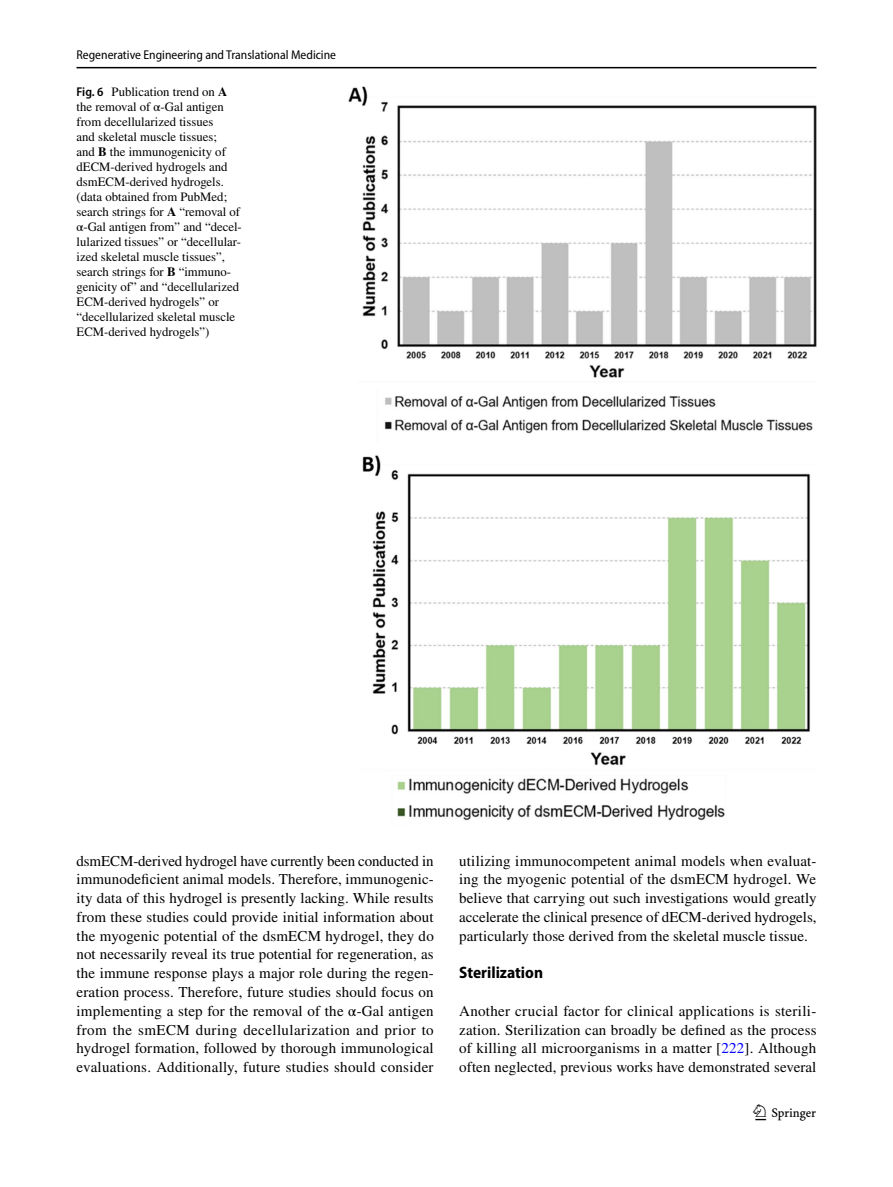
<style>
.page{position:relative;width:893px;height:1187px;background:#fff}
.page>*{position:absolute;margin:0;border:0;box-sizing:border-box;transform-origin:0 0}
.t1{font:22.5px "Springnew Regular 3";color:#000}
.t2{font:700 semi-condensed 16.5px "Myriad Pro";color:#000}
.t3{font:15px/18.8px "STIX";letter-spacing:.005em;color:#000;text-align:justify}
.t4{font:12.75px/15px "STIX";color:#000}
.t5{font:semi-condensed 12.75px "Myriad Pro";color:#000}
.s1{font-family:"Myriad Pro";font-weight:600;font-stretch:semi-condensed}
.s2{font-weight:700}
.s3{color:#00f}
</style>
<div class="page">
<hr style="left:77px;top:67px;width:739px;height:1px;background:#000">
<img style="left:349px;top:87px;width:467px;height:734px">
<p class="t5" style="left:77px;top:48px;width:261px">Regenerative Engineering and Translational Medicine</p>
<p class="t4" style="left:77px;top:85px;width:167px"><span class="s1">Fig. 6</span> Publication trend on <span class="s2">A </span>the removal of α-Gal antigen from decellularized tissues<br>and skeletal muscle tissues;<br>and <span class="s2">B</span> the immunogenicity of dECM-derived hydrogels and dsmECM-derived hydrogels. (data obtained from PubMed; search strings for <span class="s2">A</span> “removal of α-Gal antigen from” and “decel&shy;lularized tissues” or “decellular&shy;ized skeletal muscle tissues”, search strings for <span class="s2">B</span> “immuno&shy;genicity of” and “decellularized<br>ECM-derived hydrogels” or “decellularized skeletal muscle<br>ECM-derived hydrogels”)</p>
<p class="t3" style="left:77px;top:852px;width:359px">dsmECM-derived hydrogel have currently been conducted in immunodeficient animal models. Therefore, immunogenic&shy;ity data of this hydrogel is presently lacking. While results from these studies could provide initial information about the myogenic potential of the dsmECM hydrogel, they do not necessarily reveal its true potential for regeneration, as the immune response plays a major role during the regen&shy;eration process. Therefore, future studies should focus on implementing a step for the removal of the α-Gal antigen from the smECM during decellularization and prior to hydrogel formation, followed by thorough immunological evaluations. Additionally, future studies should consider</p>
<p class="t3" style="left:459px;top:852px;width:359px">utilizing immunocompetent animal models when evaluat&shy;ing the myogenic potential of the dsmECM hydrogel. We believe that carrying out such investigations would greatly accelerate the clinical presence of dECM-derived hydrogels, particularly those derived from the skeletal muscle tissue.</p>
<p class="t2" style="left:459px;top:963px;width:85px">Sterilization</p>
<p class="t3" style="left:459px;top:1002px;width:359px">Another crucial factor for clinical applications is sterili&shy;zation. Sterilization can broadly be defined as the process of killing all microorganisms in a matter [<span class="s3">222</span>]. Although often neglected, previous works have demonstrated several</p>
<h1 class="t1" style="left:755px;top:1104px;width:62px">1 3</h1>
</div>
